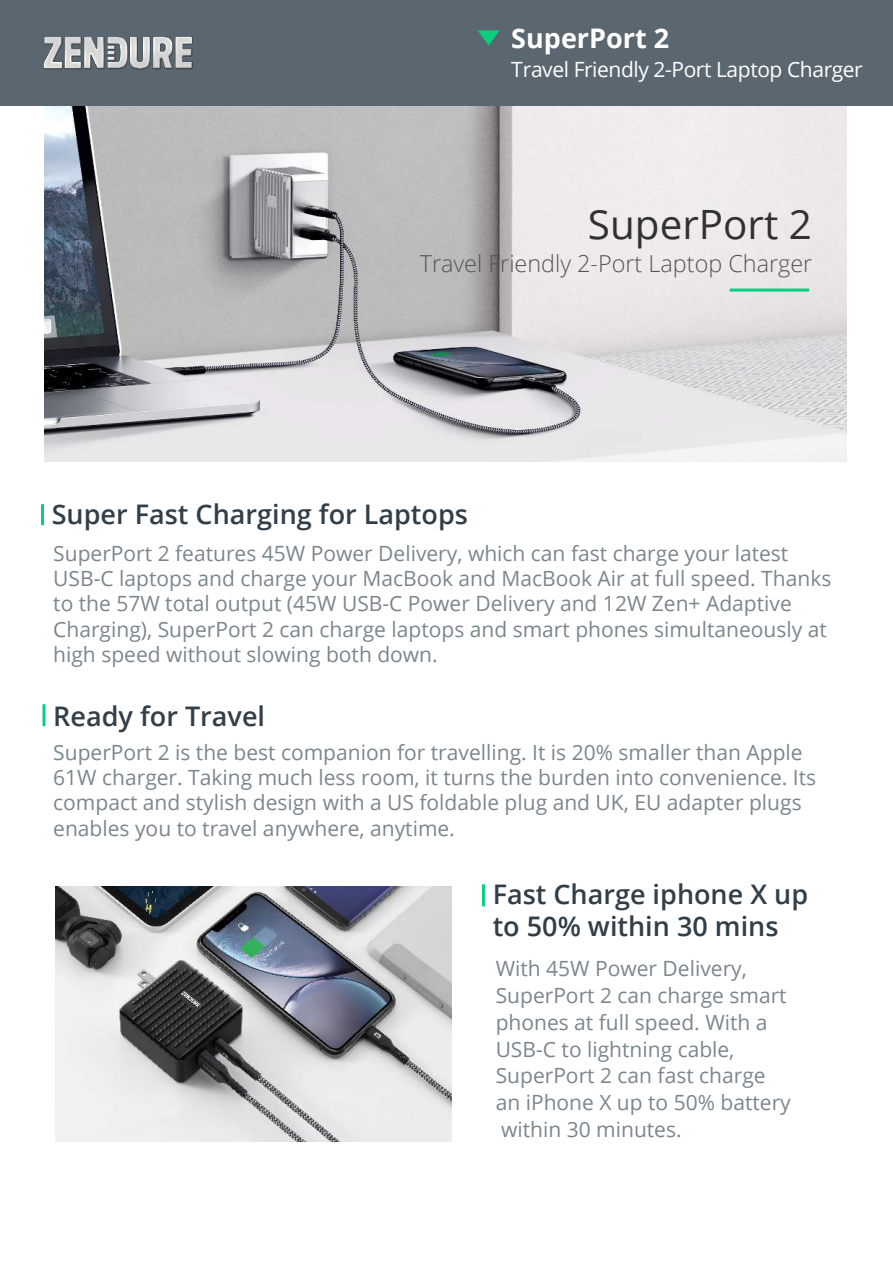
<style>
.page{position:relative;width:893px;height:1263px;background:#fff}
.page>*{position:absolute;margin:0;border:0;box-sizing:border-box;transform-origin:0 0}
.t1{font:40.35px "Open Sans";color:#313131}
.t2{font:600 27px/32.4px "Open Sans";color:#323e48}
.t3{font:700 27px "Open Sans";color:#fff}
.t4{font:300 23.4px "Open Sans";color:#545454}
.t5{font:21px/25.2px "Open Sans";color:#7b868d}
.t6{font:21px "Open Sans";letter-spacing:-.02em;color:#fff}
</style>
<div class="page">
<img style="left:44px;top:105px;width:803px;height:356px">
<div style="left:0;top:0;width:893px;height:105px;background:#5b6770"></div>
<img style="left:43px;top:36px;width:150px;height:33px">
<svg style="left:478px;top:30px;width:22px;height:16px"></svg>
<hr style="left:41px;top:504px;width:3px;height:21px;background:#09ce7d">
<hr style="left:43px;top:704px;width:3px;height:22px;background:#09ce7d">
<hr style="left:482px;top:884px;width:3px;height:22px;background:#09ce7d">
<img style="left:55px;top:886px;width:396px;height:255px">
<hr style="left:730px;top:289px;width:79px;height:3px;background:#09ce7d">
<p class="t3" style="left:511px;top:28px;width:160px">SuperPort 2</p>
<p class="t6" style="left:511px;top:61px;width:353px">Travel Friendly 2-Port Laptop Charger</p>
<h1 class="t1" style="left:588px;top:209px;width:225px">SuperPort 2</h1>
<p class="t4" style="left:420px;top:254px;width:394px">Travel Friendly 2-Port Laptop Charger</p>
<p class="t2" style="left:52px;top:500px;width:418px">Super Fast Charging for Laptops</p>
<p class="t5" style="left:53px;top:543px;width:780px">SuperPort 2 features 45W Power Delivery, which can fast charge your latest USB-C laptops and charge your MacBook and MacBook Air at full speed. Thanks to the 57W total output (45W USB-C Power Delivery and 12W Zen+ Adaptive Charging), SuperPort 2 can charge laptops and smart phones simultaneously at high speed without slowing both down.</p>
<p class="t2" style="left:53px;top:702px;width:213px">Ready for Travel</p>
<p class="t5" style="left:53px;top:742px;width:764px">SuperPort 2 is the best companion for travelling. It is 20% smaller than Apple 61W charger. Taking much less room, it turns the burden into convenience. Its compact and stylish design with a US foldable plug and UK, EU adapter plugs enables you to travel anywhere, anytime.</p>
<p class="t2" style="left:493px;top:880px;width:317px">Fast Charge iphone X up to 50% within 30 mins</p>
<p class="t5" style="left:496px;top:957px;width:297px;line-height:26.7px">With 45W Power Delivery,<br>SuperPort 2 can charge smart phones at full speed. With a<br>USB-C to lightning cable,<br>SuperPort 2 can fast charge an iPhone X up to 50% battery within 30 minutes.</p>
</div>
